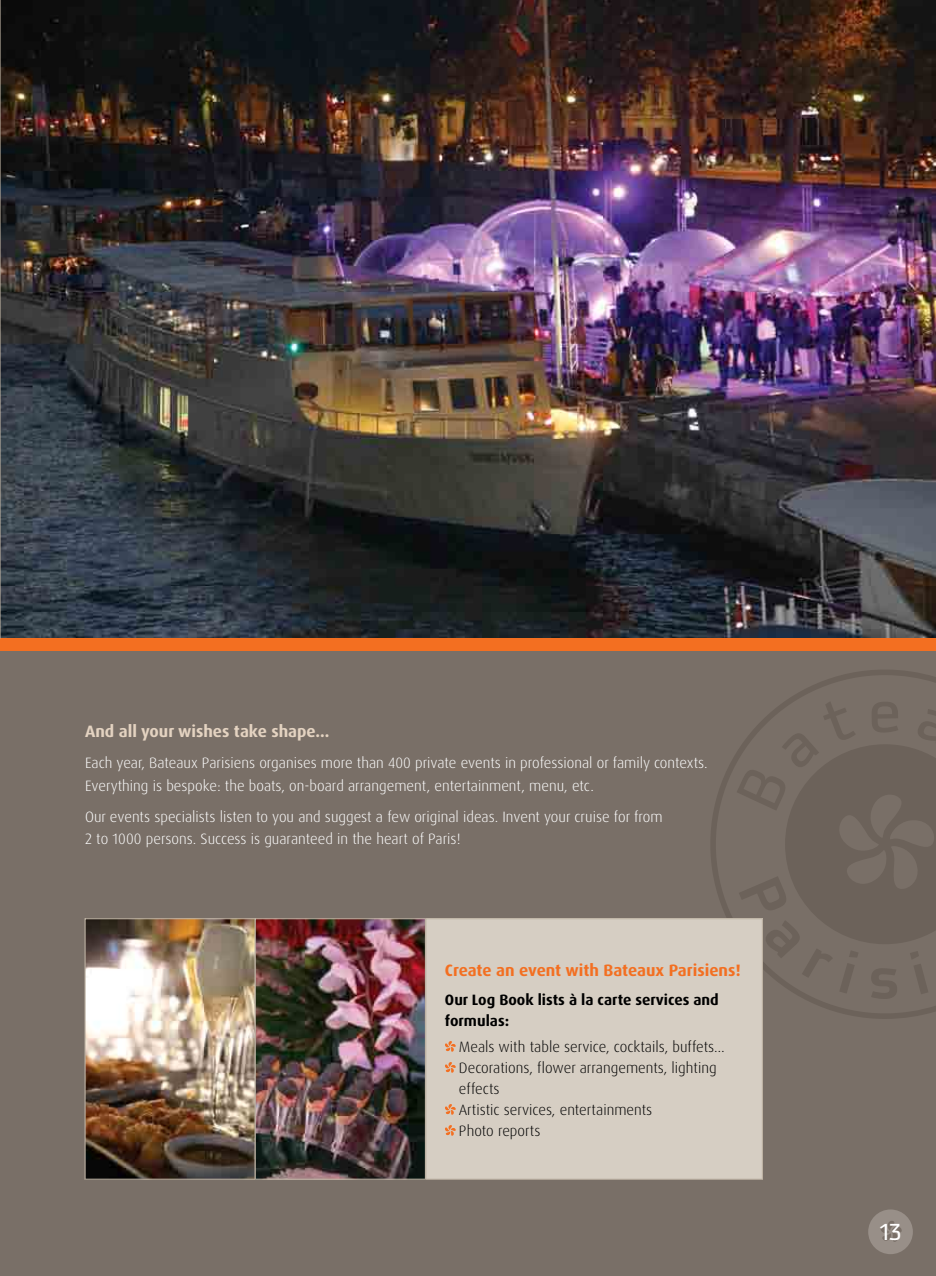
<style>
.page{position:relative;width:936px;height:1276px;background:#fff}
.page>*{position:absolute;margin:0;border:0;box-sizing:border-box;transform-origin:0 0}
.t1{font:22.5px "Utility Pro";color:#fff}
.t2{font:700 16.5px "Dax OT";color:#f36f21}
.t3{font:700 16.5px "Dax OT";color:#e4d3c1}
.t4{font:300 15px/22.5px "Dax OT";color:#fff}
.t5{font:300 15px/21px "Dax OT";color:#000}
.t6{font:700 15px/21px "Dax OT";color:#000}
</style>
<div class="page">
<img style="left:1px;top:0;width:934px;height:638px">
<div style="left:0;top:648px;width:935px;height:628px;background:#796f67"></div>
<div style="left:0;top:638px;width:935px;height:13px;background:#f36f21"></div>
<svg style="left:711px;top:670px;width:224px;height:349px"></svg>
<svg style="left:736px;top:701px;width:199px;height:298px"></svg>
<div style="left:426px;top:918px;width:337px;height:261px;background:#d6cec3"></div>
<img style="left:84px;top:918px;width:342px;height:261px">
<svg style="left:444px;top:1040px;width:11px;height:12px"></svg>
<svg style="left:444px;top:1061px;width:11px;height:12px"></svg>
<svg style="left:444px;top:1103px;width:11px;height:12px"></svg>
<svg style="left:444px;top:1124px;width:11px;height:12px"></svg>
<svg style="left:868px;top:1209px;width:44px;height:45px"></svg>
<svg style="left:0;top:0;width:1px;height:638px"></svg>
<p class="t3" style="left:85px;top:721px;width:246px">And all your wishes take shape…</p>
<p class="t4" style="left:85px;top:752px;width:624px">Each year, Bateaux Parisiens organises more than 400 private events in professional or family contexts.<br>Everything is bespoke: the boats, on-board arrangement, entertainment, menu, etc.</p>
<p class="t4" style="left:85px;top:805px;width:579px">Our events specialists listen to you and suggest a few original ideas. Invent your cruise for from<br>2 to 1000 persons. Success is guaranteed in the heart of Paris!</p>
<p class="t2" style="left:445px;top:959px;width:297px">Create an event with Bateaux Parisiens!</p>
<p class="t6" style="left:445px;top:990px;width:275px">Our Log Book lists à la carte services and formulas:</p>
<p class="t5" style="left:458px;top:1036px;width:267px">Meals with table service, cocktails, buffets…<br>Decorations, flower arrangements, lighting effects<br>Artistic services, entertainments<br>Photo reports</p>
<h1 class="t1" style="left:879px;top:1217px;width:24px">13</h1>
</div>
